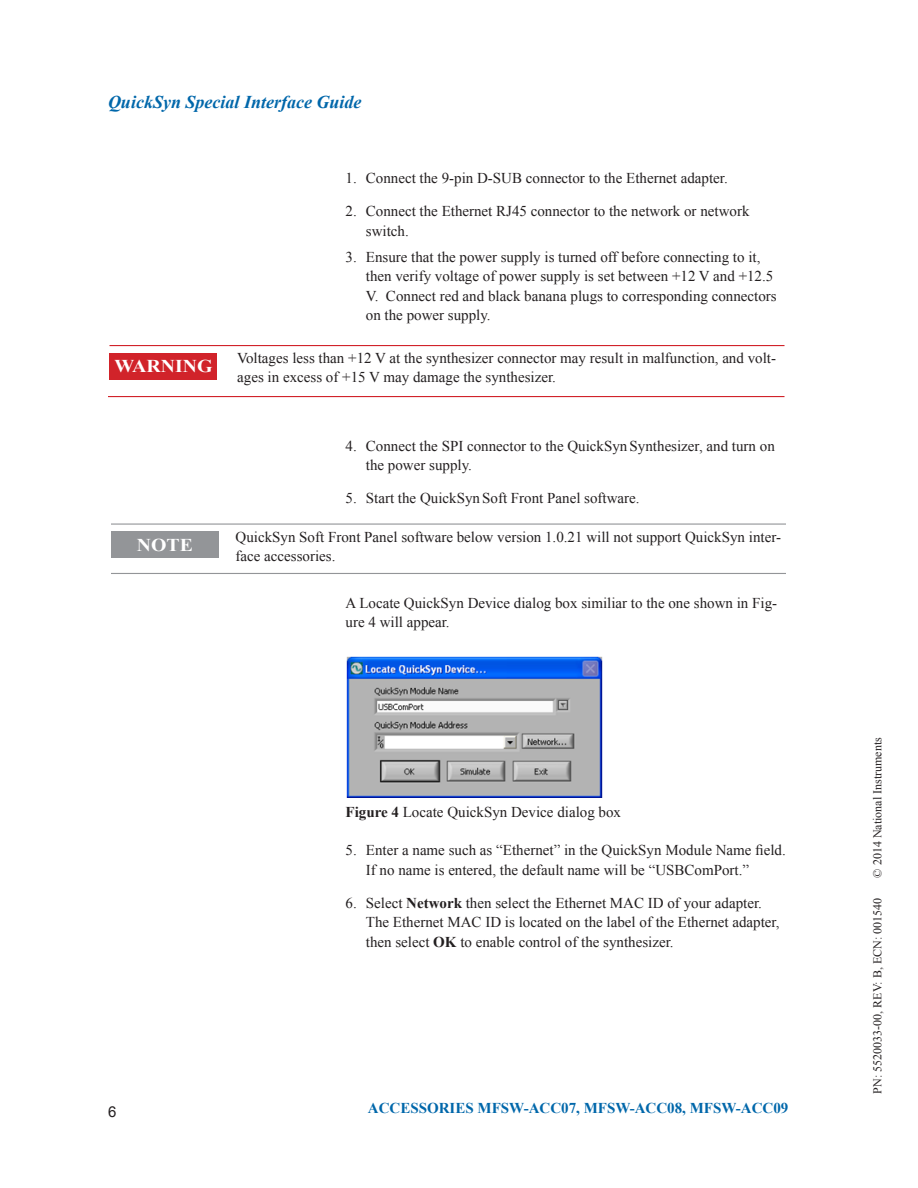
<style>
.page{position:relative;width:918px;height:1188px;background:#fff}
.page>*{position:absolute;margin:0;border:0;box-sizing:border-box;transform-origin:0 0}
.t1{font:italic 700 18px "Times New Roman";color:#0067aa}
.t2{font:700 18px "Times New Roman";color:#fff;scale:1.1 1}
.t3{font:15px/19.5px "Times New Roman";color:#231f20}
.t4{font:700 15px "Times New Roman";color:#0067aa}
.t5{font:15px "Arial";color:#231f20}
.t6{font:12px "Times New Roman";color:#231f20}
.s1{font-weight:700}
</style>
<div class="page">
<div style="left:110px;top:353px;width:108px;height:27px;background:#d1232a"></div>
<hr style="left:110px;top:345px;width:674px;height:1px;background:#d1232a">
<hr style="left:108px;top:396px;width:676px;height:1px;background:#d1232a">
<div style="left:111px;top:531px;width:108px;height:27px;background:#939598"></div>
<hr style="left:111px;top:524px;width:675px;height:1px;background:#939598">
<hr style="left:111px;top:573px;width:675px;height:1px;background:#939598">
<img style="left:347px;top:656px;width:255px;height:142px">
<p class="t1" style="left:108px;top:89px;width:255px">QuickSyn Special Interface Guide</p>
<p class="t3" style="left:346px;top:168px;width:384px">1. Connect the 9-pin D-SUB connector to the Ethernet adapter.</p>
<p class="t3" style="left:366px;top:201px;width:385px;text-indent:-20px">2. Connect the Ethernet RJ45 connector to the network or network switch.</p>
<p class="t3" style="left:366px;top:247px;width:412px;text-indent:-20px">3. Ensure that the power supply is turned off before connecting to it, then verify voltage of power supply is set between +12 V and +12.5<br>V. Connect red and black banana plugs to corresponding connectors on the power supply.</p>
<p class="t2" style="left:115px;top:354px;width:90px">WARNING</p>
<p class="t3" style="left:237px;top:348px;width:540px">Voltages less than +12 V at the synthesizer connector may result in malfunction, and volt&shy;ages in excess of +15 V may damage the synthesizer.</p>
<p class="t3" style="left:366px;top:436px;width:411px;text-indent:-20px">4. Connect the SPI connector to the QuickSyn Synthesizer, and turn on the power supply.</p>
<p class="t3" style="left:346px;top:488px;width:296px">5. Start the QuickSyn Soft Front Panel software.</p>
<p class="t2" style="left:137px;top:533px;width:53px">NOTE</p>
<p class="t3" style="left:236px;top:527px;width:547px">QuickSyn Soft Front Panel software below version 1.0.21 will not support QuickSyn inter&shy;face accessories.</p>
<p class="t3" style="left:346px;top:593px;width:433px">A Locate QuickSyn Device dialog box similiar to the one shown in Fig&shy;ure 4 will appear.</p>
<p class="t3" style="left:346px;top:802px;width:277px"><span class="s1">Figure 4</span> Locate QuickSyn Device dialog box</p>
<p class="t5" style="left:108px;top:1102px;width:10px">6</p>
<p class="t3" style="left:366px;top:840px;width:421px;text-indent:-20px">5. Enter a name such as “Ethernet” in the QuickSyn Module Name field.<br>If no name is entered, the default name will be “USBComPort.”</p>
<p class="t3" style="left:366px;top:893px;width:415px;text-indent:-20px">6. Select <span class="s1">Network</span> then select the Ethernet MAC ID of your adapter.<br>The Ethernet MAC ID is located on the label of the Ethernet adapter, then select <span class="s1">OK</span> to enable control of the synthesizer.</p>
<p class="t4" style="left:368px;top:1098px;width:422px">ACCESSORIES MFSW-ACC07, MFSW-ACC08, MFSW-ACC09</p>
<p class="t6" style="left:870px;top:878px;width:142px;rotate:-90deg">© 2014 National Instruments</p>
<p class="t6" style="left:870px;top:1094px;width:197px;rotate:-90deg">PN: 5520033-00, REV: B, ECN: 001540</p>
</div>
